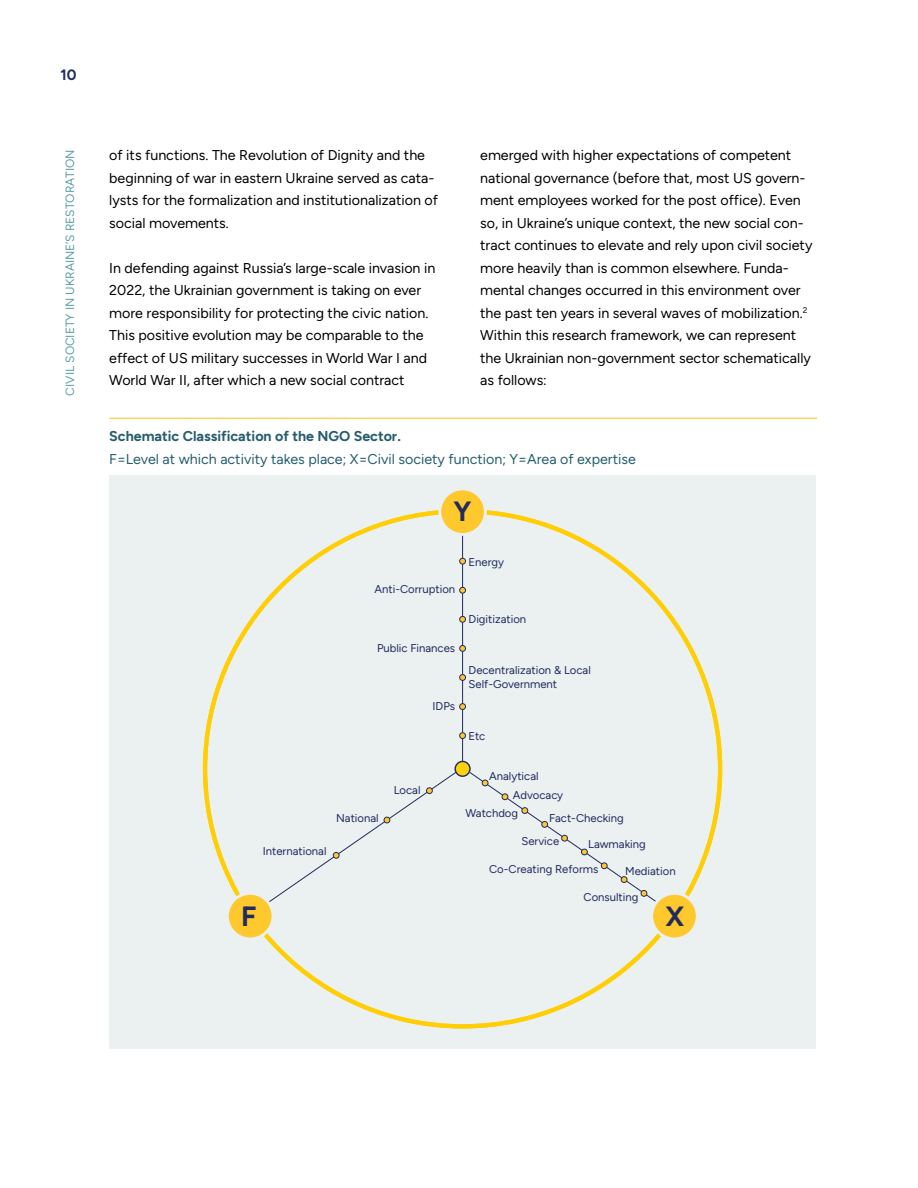
<style>
.page{position:relative;width:918px;height:1188px;background:#fff}
.page>*{position:absolute;margin:0;border:0;box-sizing:border-box;transform-origin:0 0}
.t1{font:700 27.75px "Figtree";color:#202b5e}
.t2{font:700 15px "Figtree";color:#202b5e}
.Body{font:14.25px/22.5px "Figtree";color:#000}
.Body-2{font:14.25px/22.5px "Figtree";color:#265e6f}
.t3{font:12px "Figtree";color:#5ea0a8}
.t4{font:11.25px/14.1px "Figtree";color:#202b5e}
.s1{font-weight:700}
</style>
<div class="page">
<div style="left:109px;top:475px;width:707px;height:574px;background:#ebf0f1"></div>
<hr style="left:109px;top:418px;width:708px;height:1px;background:#ffc82c">
<svg style="left:264px;top:933px;width:397px;height:95px"></svg>
<svg style="left:487px;top:510px;width:235px;height:387px"></svg>
<svg style="left:203px;top:510px;width:235px;height:387px"></svg>
<div style="left:455px;top:761px;width:15px;height:15px;background:#fed10c;border-radius:50%"></div>
<div style="left:455px;top:761px;width:16px;height:16px;border:1px solid #202b5e;border-radius:50%"></div>
<hr style="left:462px;top:530px;width:1px;height:231px;background:#202b5e">
<div style="left:459px;top:558px;width:7px;height:6px;border:1px solid #202b5e;border-radius:50%"></div>
<svg style="left:460px;top:587px;width:6px;height:6px"></svg>
<div style="left:459px;top:587px;width:7px;height:7px;border:1px solid #202b5e;border-radius:50%"></div>
<svg style="left:460px;top:616px;width:6px;height:6px"></svg>
<div style="left:459px;top:616px;width:7px;height:7px;border:1px solid #202b5e;border-radius:50%"></div>
<svg style="left:460px;top:645px;width:6px;height:6px"></svg>
<div style="left:459px;top:645px;width:7px;height:7px;border:1px solid #202b5e;border-radius:50%"></div>
<div style="left:459px;top:674px;width:7px;height:7px;border:1px solid #202b5e;border-radius:50%"></div>
<div style="left:459px;top:703px;width:7px;height:7px;border:1px solid #202b5e;border-radius:50%"></div>
<svg style="left:460px;top:733px;width:6px;height:6px"></svg>
<div style="left:459px;top:732px;width:7px;height:7px;border:1px solid #202b5e;border-radius:50%"></div>
<svg style="left:469px;top:771px;width:200px;height:131px"></svg>
<svg style="left:257px;top:771px;width:200px;height:131px"></svg>
<div style="left:333px;top:852px;width:6px;height:7px;border:1px solid #202b5e;border-radius:50%"></div>
<div style="left:440px;top:489px;width:45px;height:45px;background:#ffc82d;border-radius:50%"></div>
<div style="left:438px;top:488px;width:49px;height:48px;border:3px solid #ebf0f1;border-radius:50%"></div>
<div style="left:652px;top:893px;width:45px;height:46px;background:#ffc82d;border-radius:50%"></div>
<div style="left:650px;top:892px;width:49px;height:48px;border:3px solid #ebf0f1;border-radius:50%"></div>
<div style="left:227px;top:893px;width:46px;height:46px;background:#ffc82d;border-radius:50%"></div>
<div style="left:226px;top:892px;width:48px;height:48px;border:3px solid #ebf0f1;border-radius:50%"></div>
<p class="t2" style="left:61px;top:66px;width:18px">10</p>
<p class="t3" style="left:63px;top:396px;width:248px;rotate:-90deg">CIVIL SOCIETY IN UKRAINE’S RESTORATION</p>
<p class="Body" style="left:109px;top:144px;width:330px">of its functions. The Revolution of Dignity and the beginning of war in eastern Ukraine served as cata&shy;lysts for the formalization and institutionalization of social movements.</p>
<p class="Body" style="left:109px;top:256px;width:328px">In defending against Russia’s large-scale invasion in 2022, the Ukrainian government is taking on ever more responsibility for protecting the civic nation.<br>This positive evolution may be comparable to the effect of US military successes in World War I and World War II, after which a new social contract</p>
<p class="Body" style="left:480px;top:144px;width:334px">emerged with higher expectations of competent national governance (before that, most US govern&shy;ment employees worked for the post office). Even so, in Ukraine’s unique context, the new social con&shy;tract continues to elevate and rely upon civil society more heavily than is common elsewhere. Funda&shy;mental changes occurred in this environment over the past ten years in several waves of mobilization.<sup>2<br></sup>Within this research framework, we can represent the Ukrainian non-government sector schematically as follows:</p>
<p class="Body-2" style="left:109px;top:425px;width:528px"><span class="s1">Schematic Classification of the NGO Sector.<br></span>F=Level at which activity takes place; X=Civil society function; Y=Area of expertise</p>
<p class="t1" style="left:454px;top:495px;width:19px">Y</p>
<p class="t4" style="left:374px;top:582px;width:82px">Anti-Corruption</p>
<p class="t4" style="left:377px;top:641px;width:80px">Public Finances</p>
<p class="t4" style="left:433px;top:699px;width:24px">IDPs</p>
<p class="t4" style="left:469px;top:555px;width:37px">Energy</p>
<p class="t4" style="left:469px;top:612px;width:59px">Digitization</p>
<p class="t4" style="left:469px;top:663px;width:124px">Decentralization &amp; Local<br>Self-Government</p>
<p class="t4" style="left:468px;top:729px;width:19px">Etc</p>
<p class="t4" style="left:263px;top:844px;width:65px">International</p>
<p class="t4" style="left:336px;top:811px;width:44px">National</p>
<p class="t4" style="left:394px;top:783px;width:28px">Local</p>
<p class="t4" style="left:489px;top:769px;width:51px">Analytical</p>
<p class="t4" style="left:466px;top:806px;width:54px">Watchdog</p>
<p class="t4" style="left:513px;top:788px;width:52px">Advocacy</p>
<p class="t4" style="left:549px;top:811px;width:76px">Fact-Checking</p>
<p class="t4" style="left:521px;top:834px;width:39px">Service</p>
<p class="t4" style="left:588px;top:837px;width:59px">Lawmaking</p>
<p class="t4" style="left:625px;top:864px;width:52px">Mediation</p>
<p class="t4" style="left:584px;top:890px;width:56px">Consulting</p>
<p class="t4" style="left:489px;top:863px;width:111px">Co-Creating Reforms</p>
<p class="t1" style="left:241px;top:899px;width:17px">F</p>
<p class="t1" style="left:665px;top:899px;width:20px">X</p>
</div>
